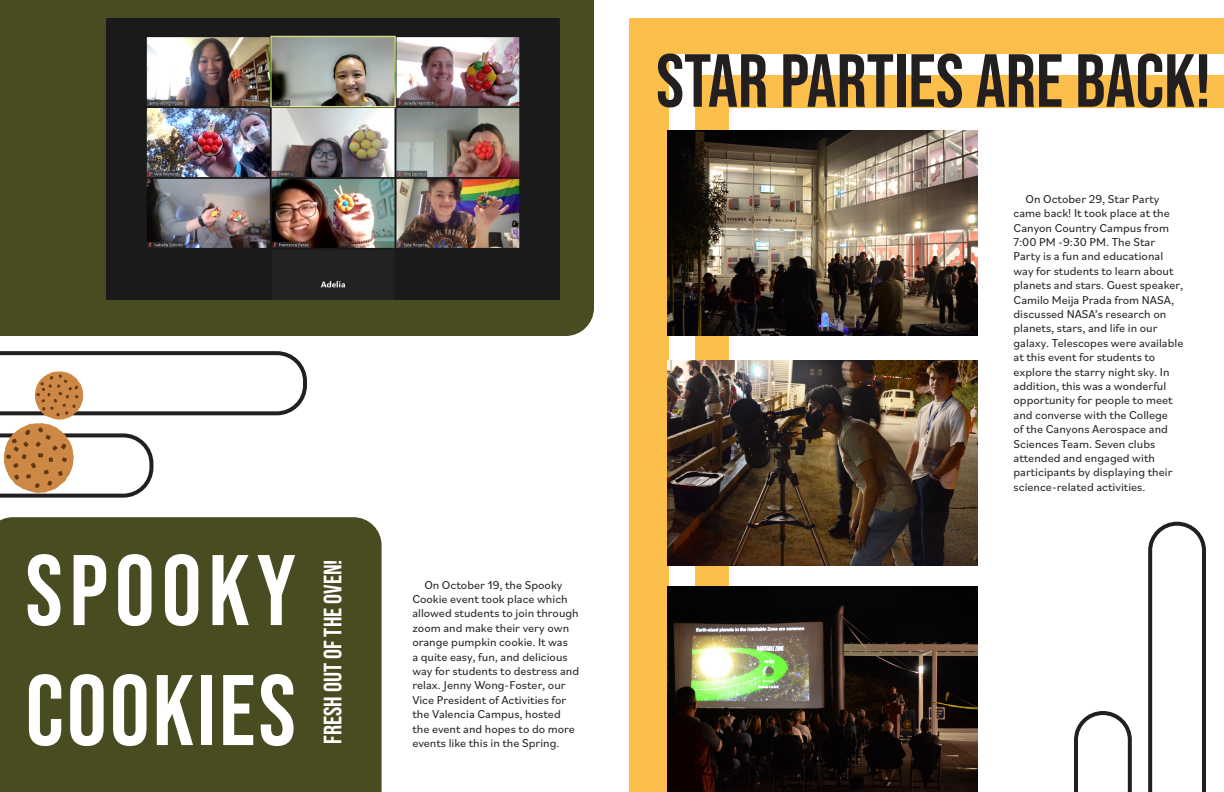
<style>
.page{position:relative;width:1224px;height:792px;background:#fff}
.page>*{position:absolute;margin:0;border:0;box-sizing:border-box;transform-origin:0 0}
.t1{font:100px/120px "Bebas Neue";letter-spacing:.03em;color:#fff}
.t2{font:75px "Bebas Neue";color:#231f20}
.t3{font:25px "Bebas Neue";color:#fff}
.t4{font:12px/14.4px "Bilo";color:#231f20}
</style>
<div class="page">
<div style="left:630px;top:18px;width:594px;height:774px;background:#fdbf4c"></div>
<div style="left:669px;top:55px;width:555px;height:737px;background:#fff"></div>
<div style="left:696px;top:75px;width:528px;height:717px;background:#fdbf4c"></div>
<div style="left:729px;top:108px;width:495px;height:684px;background:#fff"></div>
<div style="left:0;top:0;width:594px;height:336px;background:#494c21"></div>
<div style="left:0;top:517px;width:382px;height:275px;background:#494c21"></div>
<img style="left:106px;top:18px;width:453px;height:282px">
<svg style="left:0;top:351px;width:307px;height:147px"></svg>
<img style="left:667px;top:131px;width:310px;height:205px">
<img style="left:667px;top:360px;width:310px;height:205px">
<img style="left:667px;top:587px;width:310px;height:205px">
<svg style="left:1148px;top:522px;width:58px;height:270px"></svg>
<svg style="left:1074px;top:711px;width:58px;height:81px"></svg>
<p class="t1" style="left:26px;top:529px;width:272px">SPOOKY<br>COOKIES</p>
<p class="t3" style="left:319px;top:744px;width:186px;rotate:-90deg">FRESH OUT OF THE OVEN!</p>
<p class="t4" style="left:412px;top:577px;width:168px;text-indent:12px">On October 19, the Spooky<br>Cookie event took place which allowed students to join through zoom and make their very own orange pumpkin cookie. It was<br>a quite easy, fun, and delicious way for students to destress and relax. Jenny Wong-Foster, our<br>Vice President of Activities for the Valencia Campus, hosted the event and hopes to do more events like this in the Spring.</p>
<p class="t2" style="left:656px;top:38px;width:556px">STAR PARTIES ARE BACK!</p>
<p class="t4" style="left:1014px;top:191px;width:171px;text-indent:12px">On October 29, Star Party came back! It took place at the<br>Canyon Country Campus from<br>7:00 PM -9:30 PM. The Star<br>Party is a fun and educational way for students to learn about planets and stars. Guest speaker,<br>Camilo Meija Prada from NASA, discussed NASA’s research on planets, stars, and life in our galaxy. Telescopes were available at this event for students to explore the starry night sky. In addition, this was a wonderful opportunity for people to meet and converse with the College<br>of the Canyons Aerospace and<br>Sciences Team. Seven clubs attended and engaged with participants by displaying their science-related activities.</p>
</div>
